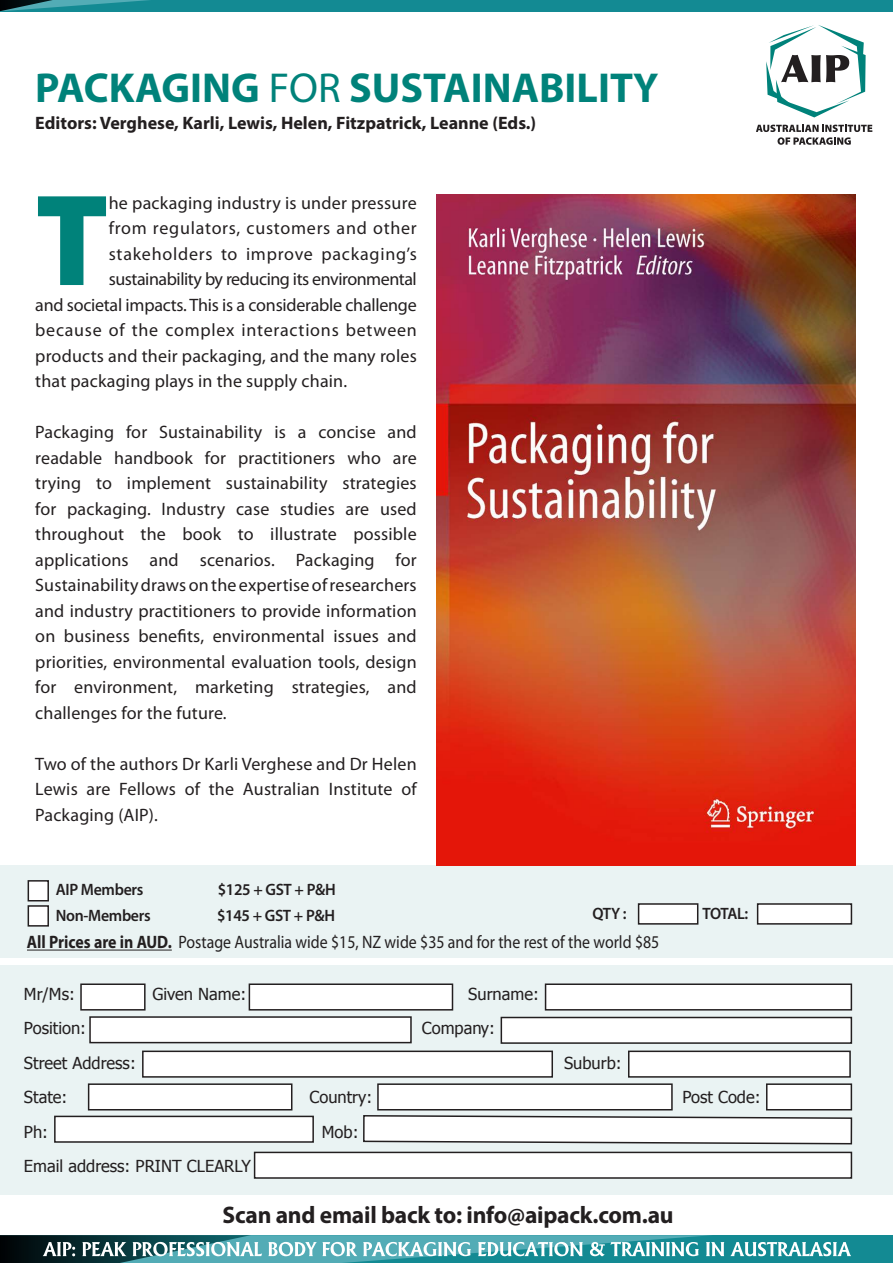
<style>
.page{position:relative;width:893px;height:1263px;background:#fff}
.page>*{position:absolute;margin:0;border:0;box-sizing:border-box;transform-origin:0 0}
.t1{font:900 131.55px "Myriad Pro";color:#00827a}
.t2{font:700 42px "Myriad Pro";color:#00827a}
.main_headings{font:700 24px "Myriad Pro";letter-spacing:-.01em;color:#231f20}
.t3{font:18px/25.5px "Myriad Pro";letter-spacing:.01em;color:#231f20;text-align:justify}
.t4{font:18px "Myriad Pro";letter-spacing:.04em;color:#231f20}
.t5{font:18px "Myriad Pro";letter-spacing:.01em;color:#231f20;scale:.88 1}
.t6{font:700 18px "Myriad Pro";color:#231f20}
.t7{font:18px "Myriad Pro";letter-spacing:-.015em;color:#231f20}
.t8{font:18px "Myriad Pro";letter-spacing:-.025em;color:#231f20}
.t9{font:16.5px "Tahoma";color:#231f20}
.t10{font:600 16.5px "Myriad Pro";letter-spacing:-.02em;color:#231f20;scale:.96 1}
.s1{font-weight:400}
.s2{font-weight:700}
</style>
<div class="page">
<svg style="left:0;top:1235px;width:893px;height:28px;background:#519aa1"></svg>
<svg style="left:0;top:0;width:893px;height:11px;background:#168890"></svg>
<svg style="left:766px;top:25px;width:100px;height:92px"></svg>
<svg style="left:756px;top:125px;width:116px;height:20px"></svg>
<div style="left:0;top:865px;width:893px;height:93px;background:#e5f0f0"></div>
<img style="left:436px;top:195px;width:419px;height:670px">
<div style="left:28px;top:906px;width:20px;height:20px;background:#fff"></div>
<div style="left:28px;top:905px;width:21px;height:21px;border:2px solid #231f20"></div>
<div style="left:28px;top:881px;width:20px;height:20px;background:#fff"></div>
<div style="left:28px;top:880px;width:21px;height:21px;border:2px solid #231f20"></div>
<div style="left:639px;top:904px;width:59px;height:20px;background:#fff"></div>
<div style="left:638px;top:903px;width:60px;height:22px;border:2px solid #231f20"></div>
<div style="left:758px;top:904px;width:93px;height:20px;background:#fff"></div>
<div style="left:757px;top:903px;width:95px;height:22px;border:2px solid #231f20"></div>
<div style="left:0;top:966px;width:893px;height:229px;background:#e5f0f0"></div>
<hr style="left:27px;top:949px;width:145px;height:1px;background:#231f20">
<div style="left:81px;top:984px;width:64px;height:26px;background:#fff"></div>
<div style="left:80px;top:983px;width:66px;height:27px;border:2px solid #231f20"></div>
<div style="left:249px;top:984px;width:203px;height:26px;background:#fff"></div>
<div style="left:249px;top:983px;width:204px;height:27px;border:2px solid #231f20"></div>
<div style="left:90px;top:1017px;width:321px;height:25px;background:#fff"></div>
<div style="left:89px;top:1016px;width:323px;height:27px;border:2px solid #231f20"></div>
<div style="left:55px;top:1116px;width:258px;height:26px;background:#fff"></div>
<div style="left:54px;top:1116px;width:260px;height:27px;border:2px solid #231f20"></div>
<svg style="left:363px;top:1115px;width:490px;height:30px;background:#e5e6e6"></svg>
<div style="left:89px;top:1084px;width:203px;height:26px;background:#fff"></div>
<div style="left:88px;top:1083px;width:204px;height:27px;border:2px solid #231f20"></div>
<div style="left:255px;top:1152px;width:596px;height:26px;background:#fff"></div>
<div style="left:254px;top:1152px;width:598px;height:27px;border:2px solid #231f20"></div>
<div style="left:378px;top:1084px;width:294px;height:26px;background:#fff"></div>
<div style="left:377px;top:1083px;width:296px;height:27px;border:2px solid #231f20"></div>
<div style="left:767px;top:1084px;width:84px;height:26px;background:#fff"></div>
<div style="left:766px;top:1083px;width:86px;height:27px;border:2px solid #231f20"></div>
<div style="left:501px;top:1017px;width:350px;height:26px;background:#fff"></div>
<div style="left:501px;top:1017px;width:351px;height:27px;border:2px solid #231f20"></div>
<div style="left:143px;top:1051px;width:409px;height:26px;background:#fff"></div>
<div style="left:142px;top:1050px;width:411px;height:28px;border:2px solid #231f20"></div>
<div style="left:629px;top:1051px;width:221px;height:26px;background:#fff"></div>
<div style="left:628px;top:1050px;width:223px;height:28px;border:2px solid #231f20"></div>
<div style="left:546px;top:984px;width:305px;height:26px;background:#fff"></div>
<div style="left:545px;top:983px;width:307px;height:27px;border:2px solid #231f20"></div>
<p class="t2" style="left:35px;top:60px;width:625px">PACKAGING <span class="s1">FOR</span> SUSTAINABILITY</p>
<p class="t6" style="left:35px;top:111px;width:502px">Editors: Verghese, Karli, Lewis, Helen, Fitzpatrick, Leanne (Eds.)</p>
<p class="t1" style="left:35px;top:153px;width:75px">T</p>
<p class="t3" style="left:109px;top:189px;width:309px">he packaging industry is under pressure</p>
<p class="t4" style="left:109px;top:217px;width:310px">from regulators, customers and other</p>
<p class="t4" style="left:109px;top:242px;width:310px">stakeholders to improve packaging’s</p>
<p class="t8" style="left:109px;top:268px;width:310px">sustainability by reducing its environmental</p>
<p class="t7" style="left:35px;top:293px;width:383px">and societal impacts. This is a considerable challenge</p>
<p class="t4" style="left:35px;top:319px;width:383px">because of the complex interactions between</p>
<p class="t3" style="left:35px;top:342px;width:383px">products and their packaging, and the many roles</p>
<p class="t3" style="left:35px;top:368px;width:313px">that packaging plays in the supply chain.</p>
<p class="t3" style="left:35px;top:419px;width:383px">Packaging for Sustainability is a concise and readable handbook for practitioners who are trying to implement sustainability strategies for packaging. Industry case studies are used throughout the book to illustrate possible applications and scenarios. Packaging for Sustainability draws on the expertise of researchers and industry practitioners to provide information on business benefits, environmental issues and priorities, environmental evaluation tools, design for environment, marketing strategies, and challenges for the future.</p>
<p class="t3" style="left:35px;top:750px;width:383px">Two of the authors Dr Karli Verghese and Dr Helen Lewis are Fellows of the Australian Institute of Packaging (AIP).</p>
<p class="t10" style="left:56px;top:879px;width:93px">AIP Members</p>
<p class="t10" style="left:218px;top:879px;width:124px">$125 + GST + P&amp;H</p>
<p class="t10" style="left:56px;top:905px;width:100px">Non-Members</p>
<p class="t10" style="left:217px;top:905px;width:124px">$145 + GST + P&amp;H</p>
<p class="t10" style="left:592px;top:902px;width:37px">QTY :</p>
<p class="t10" style="left:703px;top:902px;width:49px">TOTAL:</p>
<p class="t5" style="left:27px;top:931px;width:720px"><span class="s2">All Prices are in AUD.</span> Postage Australia wide $15, NZ wide $35 and for the rest of the world $85</p>
<p class="t9" style="left:24px;top:983px;width:52px">Mr/Ms:</p>
<p class="t9" style="left:152px;top:983px;width:95px">Given Name:</p>
<p class="t9" style="left:468px;top:983px;width:72px">Surname:</p>
<p class="t9" style="left:24px;top:1017px;width:64px">Position:</p>
<p class="t9" style="left:422px;top:1017px;width:75px">Company:</p>
<p class="t9" style="left:24px;top:1052px;width:113px">Street Address:</p>
<p class="t9" style="left:564px;top:1052px;width:59px">Suburb:</p>
<p class="t9" style="left:24px;top:1086px;width:45px">State:</p>
<p class="t9" style="left:309px;top:1086px;width:64px">Country:</p>
<p class="t9" style="left:682px;top:1086px;width:80px">Post Code:</p>
<p class="t9" style="left:24px;top:1121px;width:26px">Ph:</p>
<p class="t9" style="left:322px;top:1121px;width:38px">Mob:</p>
<p class="t9" style="left:24px;top:1155px;width:228px">Email address: PRINT CLEARLY</p>
<p class="main_headings" style="left:222px;top:1199px;width:453px">Scan and email back to: info@aipack.com.au</p>
</div>
